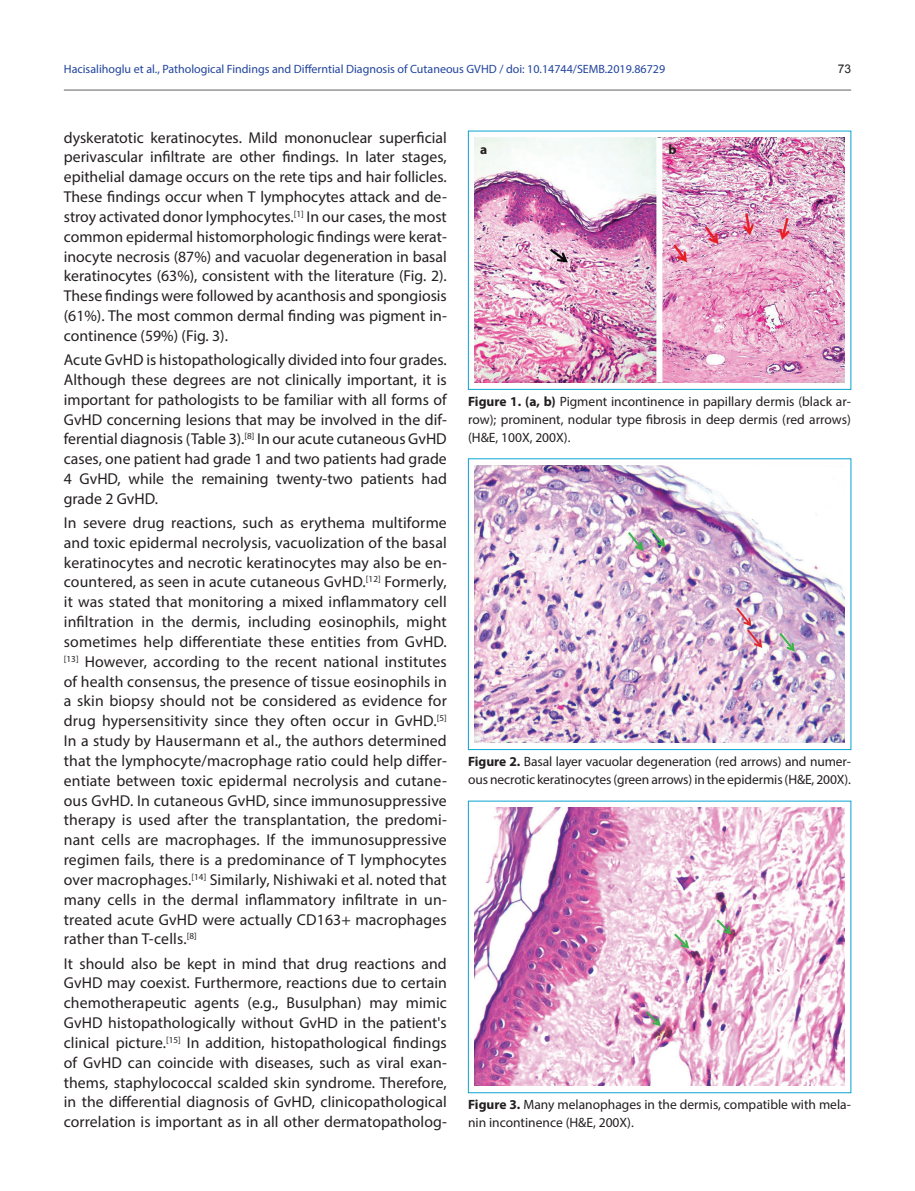
<style>
.page{position:relative;width:915px;height:1191px;background:#fff}
.page>*{position:absolute;margin:0;border:0;box-sizing:border-box;transform-origin:0 0}
.ana_metin_bosluksuz{font:15.75px/19.8px "Myriad Pro";color:#231f20;text-align:justify}
.ana_metin_bosluksuz-2{font:13.5px/18px "Myriad Pro";letter-spacing:-.005em;color:#231f20}
.ana_metin_bosluksuz-3{font:700 13.5px "Myriad Pro";color:#231f20}
.t1{font:12px "Myriad Pro";color:#21449b}
.t2{font:12px "Arial";color:#231f20}
.s1{font-weight:700}
</style>
<div class="page">
<hr style="left:64px;top:89px;width:786px;height:2px;background:#939598">
<img style="left:474px;top:137px;width:370px;height:246px">
<div style="left:656px;top:137px;width:6px;height:246px;background:#fff"></div>
<div style="left:468px;top:458px;width:382px;height:292px;border:1px solid #0aa3d4"></div>
<img style="left:474px;top:465px;width:370px;height:277px">
<div style="left:468px;top:801px;width:382px;height:292px;border:1px solid #0aa3d4"></div>
<img style="left:474px;top:808px;width:370px;height:277px">
<p class="t1" style="left:64px;top:61px;width:602px">Hacisalihoglu et al., Pathological Findings and Differntial Diagnosis of Cutaneous GVHD / doi: 10.14744/SEMB.2019.86729</p>
<p class="t2" style="left:837px;top:60px;width:15px">73</p>
<p class="ana_metin_bosluksuz" style="left:64px;top:127px;width:384px">dyskeratotic keratinocytes. Mild mononuclear superficial perivascular infiltrate are other findings. In later stages, epithelial damage occurs on the rete tips and hair follicles.<br>These findings occur when T lymphocytes attack and de&shy;stroy activated donor lymphocytes.<sup>[1]</sup> In our cases, the most common epidermal histomorphologic findings were kerat&shy;inocyte necrosis (87%) and vacuolar degeneration in basal keratinocytes (63%), consistent with the literature (Fig. 2).<br>These findings were followed by acanthosis and spongiosis (61%). The most common dermal finding was pigment in&shy;continence (59%) (Fig. 3).</p>
<p class="ana_metin_bosluksuz" style="left:64px;top:349px;width:384px">Acute GvHD is histopathologically divided into four grades.<br>Although these degrees are not clinically important, it is important for pathologists to be familiar with all forms of GvHD concerning lesions that may be involved in the dif&shy;ferential diagnosis (Table 3).<sup>[8]</sup> In our acute cutaneous GvHD cases, one patient had grade 1 and two patients had grade 4 GvHD, while the remaining twenty-two patients had grade 2 GvHD.</p>
<p class="ana_metin_bosluksuz" style="left:64px;top:512px;width:384px">In severe drug reactions, such as erythema multiforme and toxic epidermal necrolysis, vacuolization of the basal keratinocytes and necrotic keratinocytes may also be en&shy;countered, as seen in acute cutaneous GvHD.<sup>[12]</sup> Formerly, it was stated that monitoring a mixed inflammatory cell infiltration in the dermis, including eosinophils, might sometimes help differentiate these entities from GvHD. <sup>[13]</sup> However, according to the recent national institutes of health consensus, the presence of tissue eosinophils in a skin biopsy should not be considered as evidence for drug hypersensitivity since they often occur in GvHD.<sup>[5] </sup>In a study by Hausermann et al., the authors determined that the lymphocyte/macrophage ratio could help differ&shy;entiate between toxic epidermal necrolysis and cutane&shy;ous GvHD. In cutaneous GvHD, since immunosuppressive therapy is used after the transplantation, the predomi&shy;nant cells are macrophages. If the immunosuppressive regimen fails, there is a predominance of T lymphocytes over macrophages.<sup>[14]</sup> Similarly, Nishiwaki et al. noted that many cells in the dermal inflammatory infiltrate in un&shy;treated acute GvHD were actually CD163+ macrophages rather than T-cells.<sup>[8]</sup></p>
<p class="ana_metin_bosluksuz" style="left:64px;top:953px;width:384px">It should also be kept in mind that drug reactions and GvHD may coexist. Furthermore, reactions due to certain chemotherapeutic agents (e.g., Busulphan) may mimic GvHD histopathologically without GvHD in the patient's clinical picture.<sup>[15]</sup> In addition, histopathological findings of GvHD can coincide with diseases, such as viral exan&shy;thems, staphylococcal scalded skin syndrome. Therefore, in the differential diagnosis of GvHD, clinicopathological correlation is important as in all other dermatopatholog-</p>
<p class="ana_metin_bosluksuz-3" style="left:480px;top:140px;width:9px">a</p>
<p class="ana_metin_bosluksuz-3" style="left:668px;top:140px;width:10px">b</p>
<p class="ana_metin_bosluksuz-2" style="left:468px;top:392px;width:384px;text-align:justify"><span class="s1">Figure 1. (a, b)</span> Pigment incontinence in papillary dermis (black ar&shy;row); prominent, nodular type fibrosis in deep dermis (red arrows) (H&amp;E, 100X, 200X).</p>
<p class="ana_metin_bosluksuz-2" style="left:468px;top:752px;width:384px"><span class="s1">Figure 2.</span> Basal layer vacuolar degeneration (red arrows) and numer&shy;ous necrotic keratinocytes (green arrows) in the epidermis (H&amp;E, 200X).</p>
<p class="ana_metin_bosluksuz-2" style="left:468px;top:1095px;width:384px"><span class="s1">Figure 3.</span> Many melanophages in the dermis, compatible with mela&shy;nin incontinence (H&amp;E, 200X).</p>
</div>
